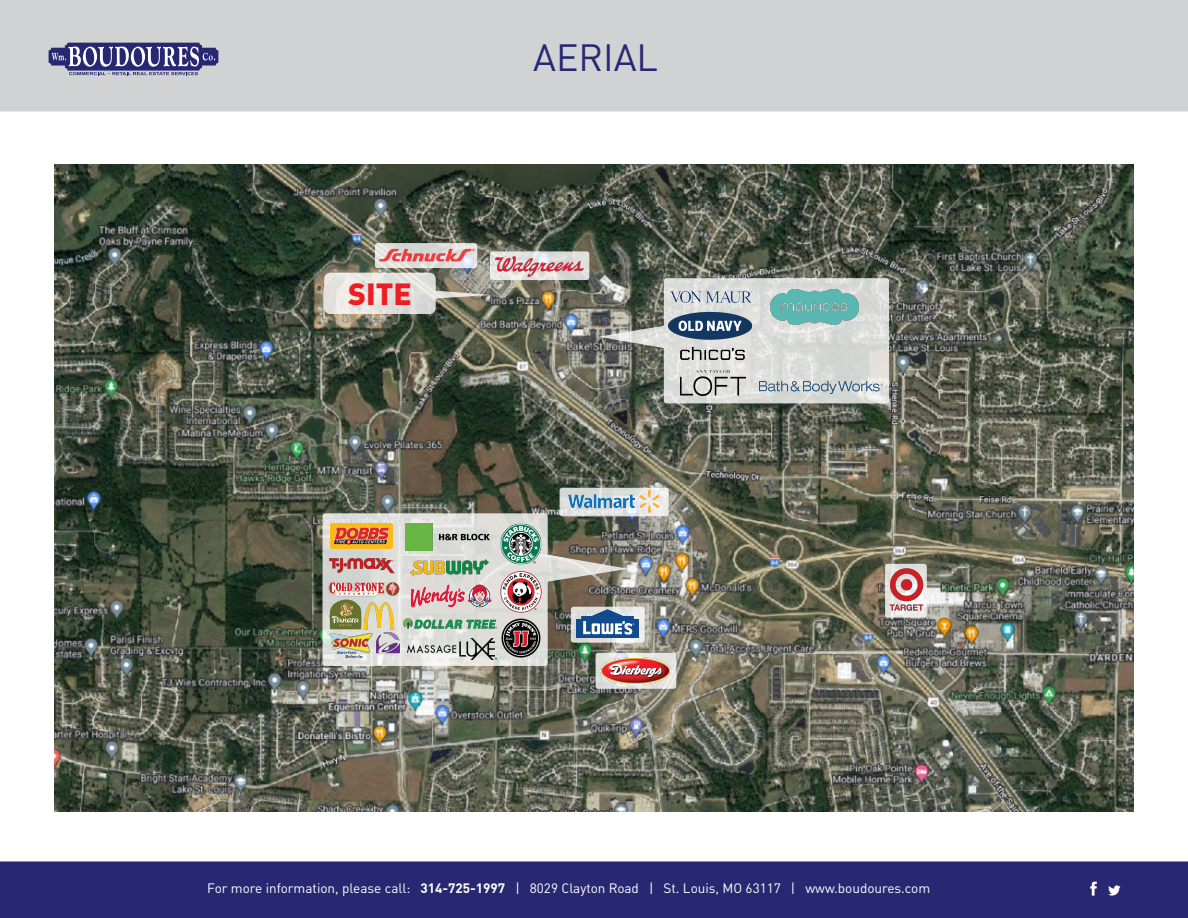
<style>
.page{position:relative;width:1188px;height:918px;background:#fff}
.page>*{position:absolute;margin:0;border:0;box-sizing:border-box;transform-origin:0 0}
.t1{font:37.5px "DIN Pro";color:#282772}
.t2{font:900 30.3px "DIN Pro";color:#ee1d23}
.t3{font:13.5px "DIN Pro";color:#fff}
.s1{font-weight:700}
</style>
<div class="page">
<div style="left:0;top:0;width:1188px;height:113px;background:#d1d2d4"></div>
<div style="left:0;top:861px;width:1188px;height:57px;background:#282772"></div>
<svg style="left:49px;top:43px;width:169px;height:32px"></svg>
<svg style="left:1090px;top:882px;width:7px;height:14px"></svg>
<svg style="left:1108px;top:885px;width:13px;height:11px"></svg>
<hr style="left:0;top:112px;width:1188px;height:3px;background:#fff">
<img style="left:55px;top:165px;width:1078px;height:647px">
<svg style="left:324px;top:273px;width:167px;height:41px"></svg>
<svg style="left:490px;top:251px;width:99px;height:29px"></svg>
<img style="left:496px;top:257px;width:88px;height:19px">
<svg style="left:375px;top:243px;width:102px;height:25px"></svg>
<img style="left:379px;top:238px;width:96px;height:34px">
<svg style="left:599px;top:278px;width:290px;height:125px"></svg>
<img style="left:666px;top:308px;width:93px;height:92px">
<img style="left:771px;top:290px;width:87px;height:34px">
<img style="left:669px;top:311px;width:82px;height:29px">
<img style="left:670px;top:291px;width:81px;height:12px">
<img style="left:760px;top:381px;width:122px;height:12px">
<svg style="left:323px;top:513px;width:305px;height:153px"></svg>
<img style="left:403px;top:618px;width:94px;height:10px">
<img style="left:318px;top:558px;width:92px;height:61px">
<img style="left:331px;top:524px;width:62px;height:24px">
<img style="left:502px;top:619px;width:39px;height:39px">
<img style="left:407px;top:639px;width:89px;height:21px">
<img style="left:500px;top:570px;width:41px;height:44px">
<img style="left:328px;top:598px;width:35px;height:34px">
<img style="left:329px;top:624px;width:43px;height:43px">
<img style="left:500px;top:522px;width:43px;height:44px">
<img style="left:411px;top:560px;width:78px;height:16px">
<img style="left:328px;top:557px;width:68px;height:17px">
<img style="left:407px;top:582px;width:88px;height:29px">
<svg style="left:560px;top:488px;width:109px;height:28px"></svg>
<img style="left:566px;top:488px;width:99px;height:28px">
<img style="left:406px;top:524px;width:83px;height:27px">
<svg style="left:596px;top:653px;width:80px;height:36px"></svg>
<img style="left:601px;top:658px;width:70px;height:26px">
<img style="left:355px;top:603px;width:48px;height:26px">
<img style="left:375px;top:633px;width:25px;height:21px">
<svg style="left:571px;top:607px;width:74px;height:36px"></svg>
<img style="left:576px;top:609px;width:63px;height:29px">
<svg style="left:885px;top:564px;width:42px;height:54px"></svg>
<img style="left:888px;top:566px;width:36px;height:47px">
<h2 class="t2" style="left:348px;top:268px;width:65px">SITE</h2>
<h1 class="t1" style="left:533px;top:28px;width:126px">AERIAL</h1>
<p class="t3" style="left:207px;top:878px;width:725px">For more information, please call: <span class="s1">314-725-1997</span> | 8029 Clayton Road | St. Louis, MO 63117 | www.boudoures.com</p>
</div>
